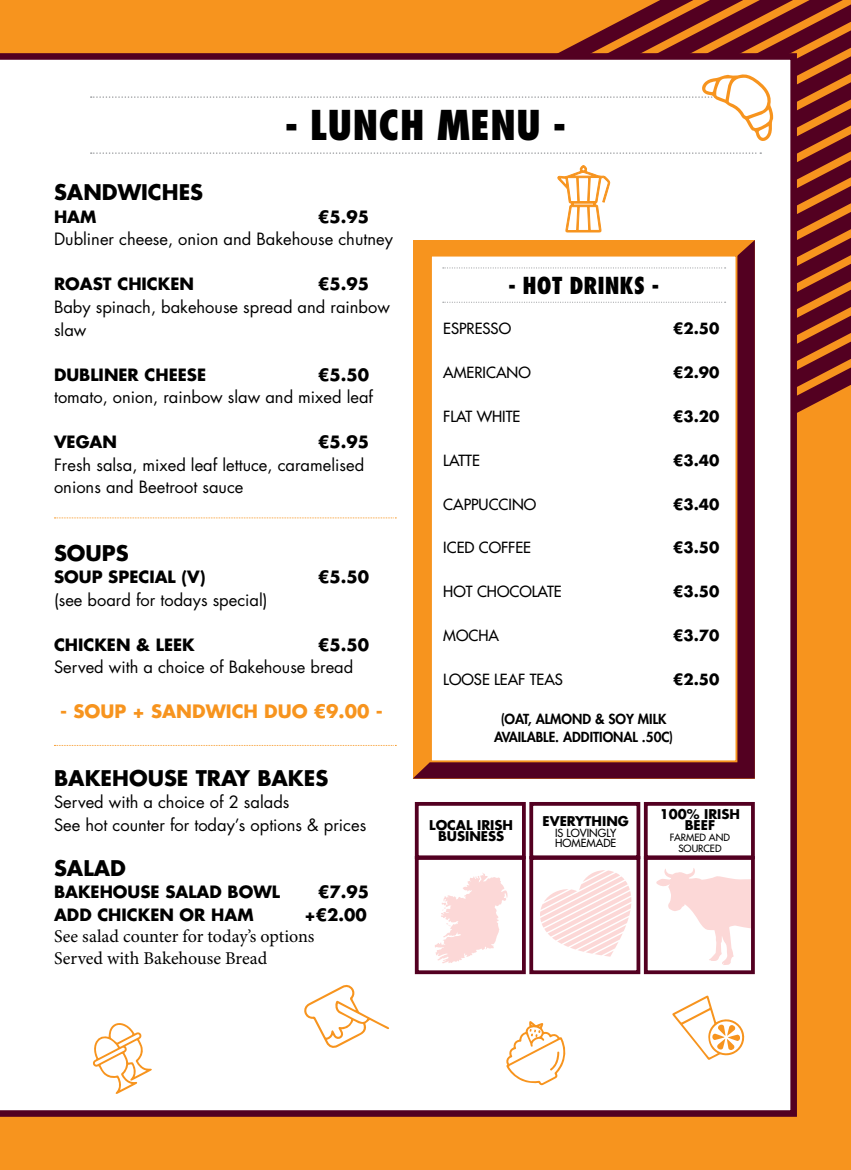
<style>
.page{position:relative;width:851px;height:1170px;background:#fff}
.page>*{position:absolute;margin:0;border:0;box-sizing:border-box;transform-origin:0 0}
.t1{font:800 condensed 40.05px "Futura Std";color:#000}
.t2{font:800 condensed 22.8px "Futura Std";color:#000}
.t3{font:700 21px "Futura Std";color:#000}
.t4{font:18px/21.6px "Minion Pro";color:#000}
.t5{font:700 18px "Futura Std";color:#f7941e}
.t6{font:16.5px/22.5px "Futura Std";color:#000}
.t7{font:700 16.5px "Futura Std";color:#000}
.t8{font:500 15px "Futura Std";color:#000}
.t9{font:700 15px "Futura Std";color:#000}
.t10{font:800 13.5px/18px "Futura Std";color:#000;text-align:center}
.t11{font:700 13.05px/10.8px "Futura Std";color:#000;text-align:center}
.t12{font:500 10.95px/10.8px "Futura Std";color:#000}
.t13{font:500 9.75px/10.8px "Futura Std";color:#000;text-align:center}
</style>
<div class="page">
<div style="left:0;top:0;width:850px;height:1169px;background:#f7941e"></div>
<svg style="left:603px;top:4px;width:247px;height:26px;fill:#530021"></svg>
<svg style="left:558px;top:30px;width:292px;height:26px;fill:#530021"></svg>
<svg style="left:796px;top:56px;width:54px;height:460px;fill:#580520"></svg>
<div style="left:0;top:53px;width:796px;height:1063px;background:#fff"></div>
<svg style="left:412px;top:240px;width:342px;height:538px"></svg>
<div style="left:430px;top:254px;width:307px;height:508px;background:#fff;border:2px solid #f7941e"></div>
<svg style="left:442px;top:267px;width:283px;height:1px"></svg>
<svg style="left:442px;top:302px;width:283px;height:1px"></svg>
<svg style="left:91px;top:152px;width:670px;height:2px"></svg>
<div style="left:643px;top:856px;width:111px;height:118px;background:#fff;border:4px solid #530021"></div>
<svg style="left:656px;top:867px;width:94px;height:97px"></svg>
<div style="left:643px;top:801px;width:111px;height:58px;background:#fff;border:4px solid #530021"></div>
<div style="left:529px;top:856px;width:111px;height:118px;background:#fff;border:4px solid #530021"></div>
<svg style="left:540px;top:870px;width:91px;height:86px"></svg>
<div style="left:529px;top:801px;width:111px;height:58px;background:#fff;border:4px solid #530021"></div>
<div style="left:415px;top:856px;width:110px;height:118px;background:#fff;border:4px solid #530021"></div>
<svg style="left:435px;top:873px;width:72px;height:90px"></svg>
<div style="left:415px;top:801px;width:110px;height:58px;background:#fff;border:4px solid #530021"></div>
<svg style="left:54px;top:517px;width:342px;height:1px"></svg>
<svg style="left:54px;top:745px;width:342px;height:1px"></svg>
<svg style="left:557px;top:163px;width:52px;height:69px"></svg>
<svg style="left:505px;top:1020px;width:61px;height:65px;background:#fdedda"></svg>
<svg style="left:303px;top:983px;width:86px;height:66px;background:#fdf2e4"></svg>
<svg style="left:92px;top:1021px;width:60px;height:72px;background:#fdecd7"></svg>
<svg style="left:671px;top:995px;width:75px;height:64px;background:#fdecd9"></svg>
<div style="left:91px;top:74px;width:682px;height:68px;background:#fff"></div>
<h1 class="t1" style="left:285px;top:100px;width:282px">- LUNCH MENU -</h1>
<p class="t3" style="left:54px;top:178px;width:151px">SANDWICHES</p>
<p class="t7" style="left:54px;top:206px;width:44px">HAM</p>
<p class="t7" style="left:318px;top:206px;width:52px">€5.95</p>
<p class="t6" style="left:54px;top:228px;width:340px">Dubliner cheese, onion and Bakehouse chutney</p>
<p class="t7" style="left:54px;top:273px;width:141px">ROAST CHICKEN</p>
<p class="t7" style="left:318px;top:273px;width:52px">€5.95</p>
<p class="t6" style="left:54px;top:296px;width:337px">Baby spinach, bakehouse spread and rainbow slaw</p>
<p class="t7" style="left:54px;top:363px;width:153px">DUBLINER CHEESE</p>
<p class="t7" style="left:318px;top:363px;width:52px">€5.50</p>
<p class="t6" style="left:54px;top:386px;width:320px">tomato, onion, rainbow slaw and mixed leaf</p>
<p class="t7" style="left:54px;top:431px;width:64px">VEGAN</p>
<p class="t7" style="left:318px;top:431px;width:52px">€5.95</p>
<p class="t6" style="left:54px;top:453px;width:311px">Fresh salsa, mixed leaf lettuce, caramelised onions and Beetroot sauce</p>
<p class="t3" style="left:54px;top:538px;width:76px">SOUPS</p>
<p class="t7" style="left:54px;top:566px;width:153px">SOUP SPECIAL (V)</p>
<p class="t7" style="left:318px;top:566px;width:52px">€5.50</p>
<p class="t6" style="left:54px;top:588px;width:215px">(see board for todays special)</p>
<p class="t7" style="left:54px;top:633px;width:142px">CHICKEN &amp; LEEK</p>
<p class="t7" style="left:318px;top:633px;width:52px">€5.50</p>
<p class="t6" style="left:54px;top:656px;width:301px">Served with a choice of Bakehouse bread</p>
<p class="t5" style="left:60px;top:699px;width:324px">- SOUP + SANDWICH DUO €9.00 -</p>
<p class="t3" style="left:54px;top:763px;width:276px">BAKEHOUSE TRAY BAKES</p>
<p class="t6" style="left:54px;top:791px;width:314px">Served with a choice of 2 salads<br>See hot counter for today’s options &amp; prices</p>
<p class="t3" style="left:54px;top:853px;width:73px">SALAD</p>
<p class="t7" style="left:54px;top:881px;width:227px">BAKEHOUSE SALAD BOWL</p>
<p class="t7" style="left:318px;top:881px;width:52px">€7.95</p>
<p class="t7" style="left:54px;top:903px;width:201px">ADD CHICKEN OR HAM</p>
<p class="t7" style="left:304px;top:903px;width:64px">+€2.00</p>
<p class="t4" style="left:54px;top:926px;width:262px">See salad counter for today’s options<br>Served with Bakehouse Bread</p>
<h2 class="t2" style="left:508px;top:271px;width:152px">- HOT DRINKS -</h2>
<p class="t8" style="left:443px;top:319px;width:69px">ESPRESSO</p>
<p class="t9" style="left:673px;top:319px;width:48px">€2.50</p>
<p class="t8" style="left:443px;top:363px;width:89px">AMERICANO</p>
<p class="t9" style="left:673px;top:362px;width:48px">€2.90</p>
<p class="t8" style="left:443px;top:407px;width:79px">FLAT WHITE</p>
<p class="t9" style="left:673px;top:406px;width:48px">€3.20</p>
<p class="t8" style="left:443px;top:451px;width:38px">LATTE</p>
<p class="t9" style="left:673px;top:450px;width:48px">€3.40</p>
<p class="t8" style="left:443px;top:494px;width:94px">CAPPUCCINO</p>
<p class="t9" style="left:673px;top:494px;width:48px">€3.40</p>
<p class="t8" style="left:443px;top:538px;width:89px">ICED COFFEE</p>
<p class="t9" style="left:673px;top:537px;width:48px">€3.50</p>
<p class="t8" style="left:443px;top:582px;width:120px">HOT CHOCOLATE</p>
<p class="t9" style="left:673px;top:581px;width:48px">€3.50</p>
<p class="t8" style="left:443px;top:626px;width:57px">MOCHA</p>
<p class="t9" style="left:673px;top:625px;width:48px">€3.70</p>
<p class="t8" style="left:443px;top:669px;width:121px">LOOSE LEAF TEAS</p>
<p class="t9" style="left:673px;top:669px;width:48px">€2.50</p>
<p class="t10" style="left:494px;top:710px;width:180px">(OAT, ALMOND &amp; SOY MILK<br>AVAILABLE. ADDITIONAL .50C)</p>
<p class="t11" style="left:429px;top:819px;width:85px">LOCAL IRISH<br>BUSINESS</p>
<p class="t11" style="left:542px;top:815px;width:88px">EVERYTHING</p>
<p class="t12" style="left:555px;top:827px;width:63px">IS LOVINGLY<br>HOMEMADE</p>
<p class="t11" style="left:659px;top:808px;width:82px">100% IRISH<br>BEEF</p>
<p class="t13" style="left:670px;top:831px;width:61px">FARMED AND<br>SOURCED</p>
</div>
